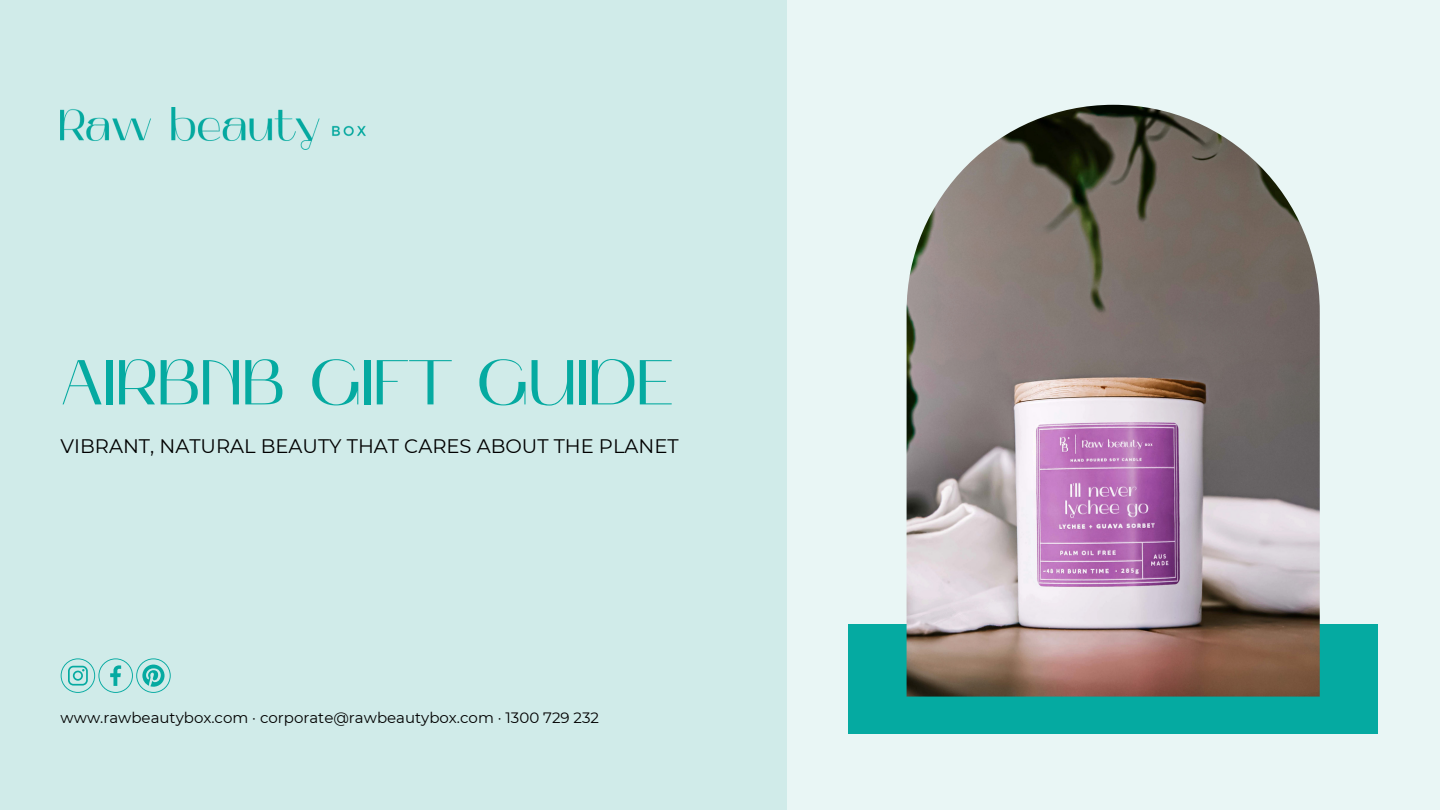
<style>
.page{position:relative;width:1440px;height:810px;background:#e9f6f5}
.page>*{position:absolute;margin:0;border:0;box-sizing:border-box;transform-origin:0 0}
.t1{font:300 63.6px "Mak";color:#05aaa1}
.t2{font:19.5px "Montserrat";color:#000}
.t3{font:15px "Montserrat";color:#000}
</style>
<div class="page">
<div style="left:849px;top:624px;width:529px;height:109px;background:#05aaa1"></div>
<img style="left:907px;top:105px;width:413px;height:592px">
<div style="left:1px;top:0;width:786px;height:810px;background:#d0ebe9"></div>
<img style="left:61px;top:108px;width:304px;height:41px">
<svg style="left:61px;top:658px;width:110px;height:35px"></svg>
<h1 class="t1" style="left:61px;top:348px;width:614px">AIRBNB GIFT GUIDE</h1>
<h2 class="t2" style="left:61px;top:433px;width:620px">VIBRANT, NATURAL BEAUTY THAT CARES ABOUT THE PLANET</h2>
<p class="t3" style="left:61px;top:707px;width:540px">www.rawbeautybox.com · corporate@rawbeautybox.com · 1300 729 232</p>
</div>
